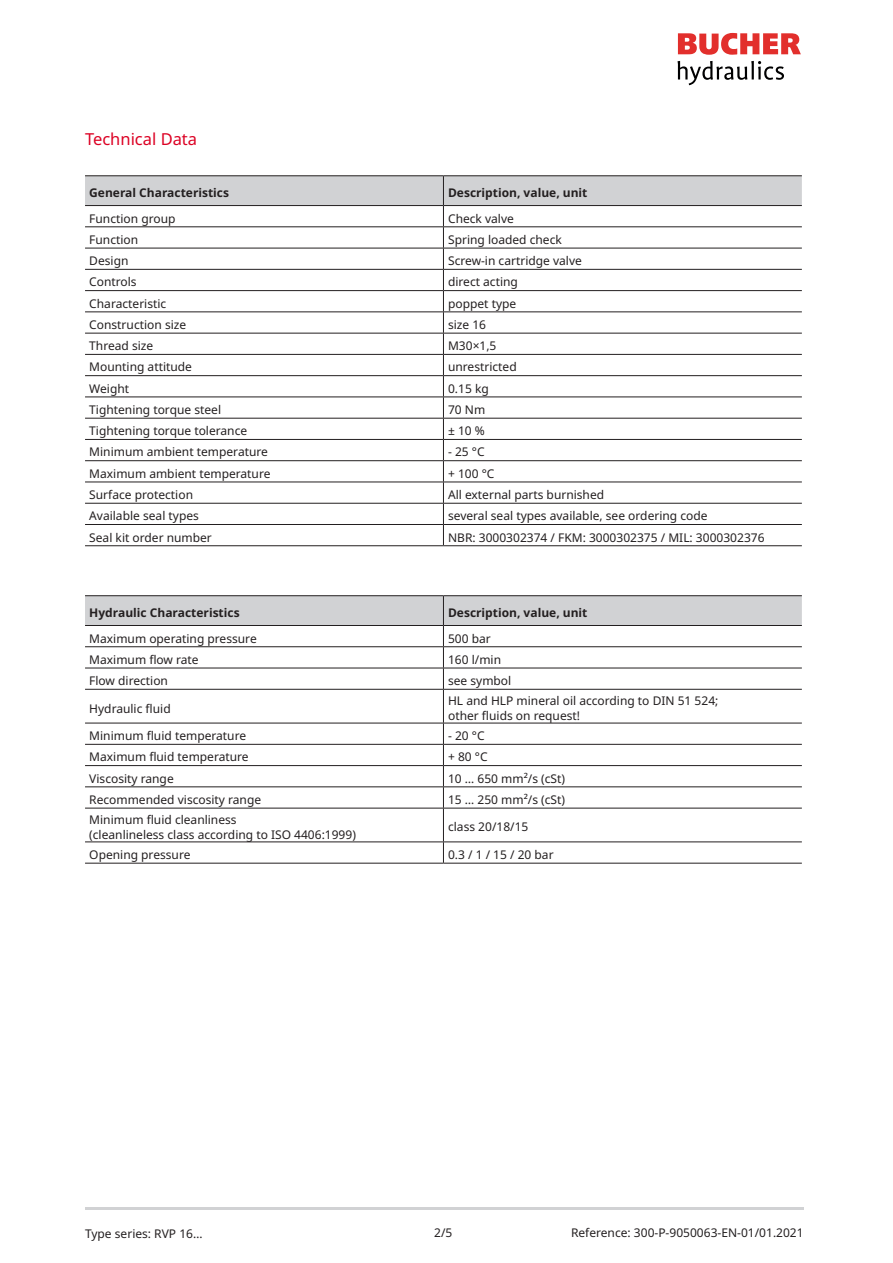
<style>
.page{position:relative;width:893px;height:1263px;background:#fff}
.page>*{position:absolute;margin:0;border:0;box-sizing:border-box;transform-origin:0 0}
.t1{font:16.5px "Noto Sans";color:#dc0023}
.table_text{font:12px/15px "Noto Sans";color:#231f20}
.H_1_table{font:700 12px "Noto Sans";color:#231f20}
.reference{font:12px "Noto Sans";color:#231f20}
.date{font:12px "Noto Sans";color:#231f20}
.page_nuber{font:12px "Noto Sans";color:#231f20}
</style>
<div class="page">
<svg style="left:678px;top:33px;width:123px;height:22px"></svg>
<svg style="left:677px;top:61px;width:107px;height:24px"></svg>
<hr style="left:85px;top:1208px;width:719px;height:2px;background:#d1d2d4">
<hr style="left:443px;top:545px;width:359px;height:1px;background:#231f20">
<svg style="left:85px;top:176px;width:717px;height:369px"></svg>
<hr style="left:85px;top:175px;width:358px;height:1px;background:#231f20">
<hr style="left:443px;top:175px;width:359px;height:1px;background:#231f20">
<hr style="left:85px;top:205px;width:358px;height:1px;background:#231f20">
<hr style="left:443px;top:205px;width:359px;height:1px;background:#231f20">
<hr style="left:85px;top:226px;width:358px;height:1px;background:#231f20">
<hr style="left:85px;top:248px;width:358px;height:1px;background:#231f20">
<hr style="left:85px;top:269px;width:358px;height:1px;background:#231f20">
<hr style="left:85px;top:290px;width:358px;height:1px;background:#231f20">
<hr style="left:85px;top:311px;width:358px;height:1px;background:#231f20">
<hr style="left:85px;top:333px;width:358px;height:1px;background:#231f20">
<hr style="left:85px;top:354px;width:358px;height:1px;background:#231f20">
<hr style="left:85px;top:375px;width:358px;height:1px;background:#231f20">
<hr style="left:85px;top:396px;width:358px;height:1px;background:#231f20">
<hr style="left:85px;top:418px;width:358px;height:1px;background:#231f20">
<hr style="left:85px;top:439px;width:358px;height:1px;background:#231f20">
<hr style="left:85px;top:460px;width:358px;height:1px;background:#231f20">
<hr style="left:85px;top:482px;width:358px;height:1px;background:#231f20">
<hr style="left:85px;top:503px;width:358px;height:1px;background:#231f20">
<hr style="left:85px;top:524px;width:358px;height:1px;background:#231f20">
<hr style="left:85px;top:545px;width:358px;height:1px;background:#231f20">
<svg style="left:85px;top:722px;width:717px;height:141px"></svg>
<hr style="left:443px;top:689px;width:359px;height:1px;background:#231f20">
<hr style="left:443px;top:690px;width:1px;height:33px;background:#231f20">
<hr style="left:443px;top:723px;width:359px;height:1px;background:#231f20">
<hr style="left:443px;top:744px;width:359px;height:1px;background:#231f20">
<hr style="left:443px;top:765px;width:359px;height:1px;background:#231f20">
<hr style="left:443px;top:786px;width:359px;height:1px;background:#231f20">
<svg style="left:443px;top:723px;width:1px;height:85px"></svg>
<hr style="left:443px;top:808px;width:359px;height:1px;background:#231f20">
<hr style="left:443px;top:808px;width:1px;height:33px;background:#231f20">
<hr style="left:443px;top:841px;width:359px;height:1px;background:#231f20">
<svg style="left:443px;top:842px;width:1px;height:21px"></svg>
<hr style="left:443px;top:863px;width:359px;height:1px;background:#231f20">
<svg style="left:85px;top:596px;width:717px;height:93px"></svg>
<hr style="left:85px;top:595px;width:358px;height:1px;background:#231f20">
<hr style="left:443px;top:595px;width:359px;height:1px;background:#231f20">
<hr style="left:85px;top:625px;width:358px;height:1px;background:#231f20">
<hr style="left:443px;top:625px;width:359px;height:1px;background:#231f20">
<hr style="left:85px;top:646px;width:358px;height:1px;background:#231f20">
<hr style="left:85px;top:668px;width:358px;height:1px;background:#231f20">
<hr style="left:85px;top:689px;width:358px;height:1px;background:#231f20">
<hr style="left:85px;top:723px;width:358px;height:1px;background:#231f20">
<hr style="left:85px;top:744px;width:358px;height:1px;background:#231f20">
<hr style="left:85px;top:765px;width:358px;height:1px;background:#231f20">
<hr style="left:85px;top:786px;width:358px;height:1px;background:#231f20">
<hr style="left:85px;top:808px;width:358px;height:1px;background:#231f20">
<hr style="left:85px;top:841px;width:358px;height:1px;background:#231f20">
<hr style="left:85px;top:863px;width:358px;height:1px;background:#231f20">
<h2 class="t1" style="left:85px;top:128px;width:114px">Technical Data</h2>
<p class="H_1_table" style="left:89px;top:184px;width:141px">General Characteristics</p>
<p class="H_1_table" style="left:448px;top:184px;width:141px">Description, value, unit</p>
<p class="table_text" style="left:89px;top:211px;width:88px">Function group</p>
<p class="table_text" style="left:448px;top:211px;width:67px">Check valve</p>
<p class="table_text" style="left:89px;top:232px;width:50px">Function</p>
<p class="table_text" style="left:448px;top:232px;width:115px">Spring loaded check</p>
<p class="table_text" style="left:89px;top:254px;width:41px">Design</p>
<p class="table_text" style="left:448px;top:254px;width:135px">Screw-in cartridge valve</p>
<p class="table_text" style="left:89px;top:275px;width:49px">Controls</p>
<p class="table_text" style="left:448px;top:275px;width:71px">direct acting</p>
<p class="table_text" style="left:89px;top:296px;width:79px">Characteristic</p>
<p class="table_text" style="left:448px;top:296px;width:70px">poppet type</p>
<p class="table_text" style="left:89px;top:317px;width:98px">Construction size</p>
<p class="table_text" style="left:448px;top:317px;width:40px">size 16</p>
<p class="table_text" style="left:89px;top:339px;width:66px">Thread size</p>
<p class="table_text" style="left:448px;top:339px;width:50px">M30×1,5</p>
<p class="table_text" style="left:89px;top:360px;width:104px">Mounting attitude</p>
<p class="table_text" style="left:448px;top:360px;width:70px">unrestricted</p>
<p class="table_text" style="left:89px;top:381px;width:41px">Weight</p>
<p class="table_text" style="left:448px;top:381px;width:42px">0.15 kg</p>
<p class="table_text" style="left:89px;top:402px;width:133px">Tightening torque steel</p>
<p class="table_text" style="left:448px;top:402px;width:39px">70 Nm</p>
<p class="table_text" style="left:89px;top:424px;width:159px">Tightening torque tolerance</p>
<p class="table_text" style="left:448px;top:424px;width:38px">± 10 %</p>
<p class="table_text" style="left:89px;top:445px;width:180px">Minimum ambient temperature</p>
<p class="table_text" style="left:448px;top:445px;width:38px">- 25 °C</p>
<p class="table_text" style="left:89px;top:466px;width:183px">Maximum ambient temperature</p>
<p class="table_text" style="left:448px;top:466px;width:48px">+ 100 °C</p>
<p class="table_text" style="left:89px;top:487px;width:105px">Surface protection</p>
<p class="table_text" style="left:448px;top:487px;width:158px">All external parts burnished</p>
<p class="table_text" style="left:89px;top:509px;width:111px">Available seal types</p>
<p class="table_text" style="left:448px;top:509px;width:261px">several seal types available, see ordering code</p>
<p class="table_text" style="left:89px;top:530px;width:124px">Seal kit order number</p>
<p class="table_text" style="left:448px;top:530px;width:318px">NBR: 3000302374 / FKM: 3000302375 / MIL: 3000302376</p>
<p class="H_1_table" style="left:89px;top:604px;width:152px">Hydraulic Characteristics</p>
<p class="H_1_table" style="left:448px;top:604px;width:141px">Description, value, unit</p>
<p class="table_text" style="left:89px;top:631px;width:169px">Maximum operating pressure</p>
<p class="table_text" style="left:448px;top:631px;width:44px">500 bar</p>
<p class="table_text" style="left:89px;top:652px;width:111px">Maximum flow rate</p>
<p class="table_text" style="left:448px;top:652px;width:55px">160 l/min</p>
<p class="table_text" style="left:89px;top:673px;width:80px">Flow direction</p>
<p class="table_text" style="left:448px;top:673px;width:65px">see symbol</p>
<p class="table_text" style="left:89px;top:701px;width:83px">Hydraulic fluid</p>
<p class="table_text" style="left:448px;top:693px;width:272px">HL and HLP mineral oil according to DIN 51 524; other fluids on request!</p>
<p class="table_text" style="left:89px;top:728px;width:158px">Minimum fluid temperature</p>
<p class="table_text" style="left:448px;top:728px;width:38px">- 20 °C</p>
<p class="table_text" style="left:89px;top:750px;width:161px">Maximum fluid temperature</p>
<p class="table_text" style="left:448px;top:750px;width:41px">+ 80 °C</p>
<p class="table_text" style="left:89px;top:771px;width:86px">Viscosity range</p>
<p class="table_text" style="left:448px;top:771px;width:119px">10 … 650 mm²/s (cSt)</p>
<p class="table_text" style="left:89px;top:792px;width:173px">Recommended viscosity range</p>
<p class="table_text" style="left:448px;top:792px;width:119px">15 … 250 mm²/s (cSt)</p>
<p class="table_text" style="left:89px;top:812px;width:268px">Minimum fluid cleanliness<br>(cleanlineless class according to ISO 4406:1999)</p>
<p class="table_text" style="left:448px;top:820px;width:82px">class 20/18/15</p>
<p class="table_text" style="left:89px;top:847px;width:103px">Opening pressure</p>
<p class="table_text" style="left:448px;top:847px;width:107px">0.3 / 1 / 15 / 20 bar</p>
<p class="date" style="left:85px;top:1225px;width:119px">Type series: RVP 16…</p>
<p class="page_nuber" style="left:434px;top:1224px;width:20px">2/5</p>
<p class="reference" style="left:571px;top:1224px;width:234px">Reference: 300-P-9050063-EN-01/01.2021</p>
</div>
